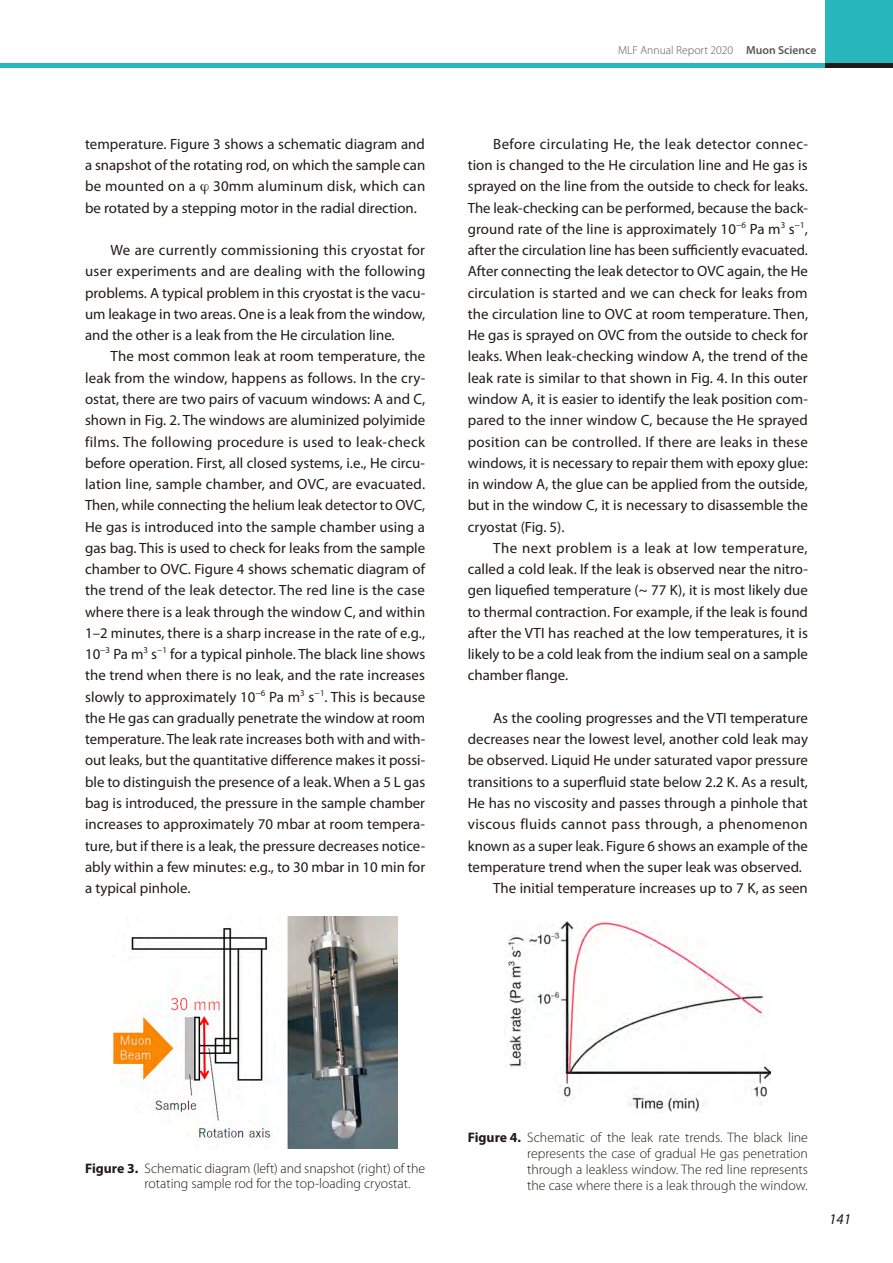
<style>
.page{position:relative;width:893px;height:1263px;background:#fff}
.page>*{position:absolute;margin:0;border:0;box-sizing:border-box;transform-origin:0 0}
.t1{font:14.85px/21.3px "Myriad Pro";color:#231916;text-align:justify}
.t2{font:14.85px "Myriad Pro";letter-spacing:.03em;color:#231916}
.t3{font:italic 14.85px "Myriad Pro";color:#231916}
.t4{font:300 13.8px/15.9px "Myriad Pro";color:#231916}
.t5{font:300 11.7px "Myriad Pro";color:#595857}
.s1{font-weight:600}
.s2{font-weight:700}
</style>
<div class="page">
<img style="left:113px;top:916px;width:285px;height:232px">
<img style="left:504px;top:921px;width:267px;height:192px">
<div style="left:825px;top:0;width:68px;height:64px;background:#28b7bd"></div>
<hr style="left:825px;top:64px;width:68px;height:4px;background:#231916">
<hr style="left:0;top:64px;width:825px;height:4px;background:#28b7bd">
<p class="t1" style="left:85px;top:133px;width:342px">temperature. Figure 3 shows a schematic diagram and a snapshot of the rotating rod, on which the sample can be mounted on a 30mm aluminum disk, which can be rotated by a stepping motor in the radial direction.</p>
<p class="t1" style="left:85px;top:239px;width:342px;text-indent:26px">We are currently commissioning this cryostat for user experiments and are dealing with the following problems. A typical problem in this cryostat is the vacu&shy;um leakage in two areas. One is a leak from the window, and the other is a leak from the He circulation line.</p>
<p class="t1" style="left:85px;top:346px;width:342px;text-indent:26px">The most common leak at room temperature, the leak from the window, happens as follows. In the cry&shy;ostat, there are two pairs of vacuum windows: A and C, shown in Fig. 2. The windows are aluminized polyimide films. The following procedure is used to leak-check before operation. First, all closed systems, i.e., He circu&shy;lation line, sample chamber, and OVC, are evacuated.<br>Then, while connecting the helium leak detector to OVC, He gas is introduced into the sample chamber using a gas bag. This is used to check for leaks from the sample chamber to OVC. Figure 4 shows schematic diagram of the trend of the leak detector. The red line is the case where there is a leak through the window C, and within 1–2 minutes, there is a sharp increase in the rate of e.g., 10<sup>−3</sup> Pa m<sup>3</sup> s<sup>−1</sup> for a typical pinhole. The black line shows the trend when there is no leak, and the rate increases slowly to approximately 10<sup>−6</sup> Pa m<sup>3</sup> s<sup>−1</sup>. This is because the He gas can gradually penetrate the window at room temperature. The leak rate increases both with and with&shy;out leaks, but the quantitative difference makes it possi&shy;ble to distinguish the presence of a leak. When a 5 L gas bag is introduced, the pressure in the sample chamber increases to approximately 70 mbar at room tempera&shy;ture, but if there is a leak, the pressure decreases notice&shy;ably within a few minutes: e.g., to 30 mbar in 10 min for a typical pinhole.</p>
<p class="t5" style="left:618px;top:43px;width:200px">MLF Annual Report 2020 <span class="s1">Muon Science</span></p>
<p class="t1" style="left:468px;top:133px;width:342px;text-indent:26px">Before circulating He, the leak detector connec&shy;tion is changed to the He circulation line and He gas is sprayed on the line from the outside to check for leaks.<br>The leak-checking can be performed, because the back&shy;ground rate of the line is approximately 10<sup>−6</sup> Pa m<sup>3</sup> s<sup>−1</sup>, after the circulation line has been sufficiently evacuated.<br>After connecting the leak detector to OVC again, the He circulation is started and we can check for leaks from the circulation line to OVC at room temperature. Then, He gas is sprayed on OVC from the outside to check for leaks. When leak-checking window A, the trend of the leak rate is similar to that shown in Fig. 4. In this outer window A, it is easier to identify the leak position com&shy;pared to the inner window C, because the He sprayed position can be controlled. If there are leaks in these windows, it is necessary to repair them with epoxy glue: in window A, the glue can be applied from the outside, but in the window C, it is necessary to disassemble the cryostat (Fig. 5).</p>
<p class="t1" style="left:468px;top:537px;width:342px;text-indent:26px">The next problem is a leak at low temperature, called a cold leak. If the leak is observed near the nitro&shy;gen liquefied temperature (~ 77 K), it is most likely due to thermal contraction. For example, if the leak is found after the VTI has reached at the low temperatures, it is likely to be a cold leak from the indium seal on a sample chamber flange.</p>
<p class="t1" style="left:493px;top:707px;width:316px">As the cooling progresses and the VTI temperature</p>
<p class="t1" style="left:468px;top:728px;width:342px">decreases near the lowest level, another cold leak may</p>
<p class="t1" style="left:468px;top:750px;width:342px">be observed. Liquid He under saturated vapor pressure</p>
<p class="t1" style="left:468px;top:771px;width:342px">transitions to a superfluid state below 2.2 K. As a result,</p>
<p class="t1" style="left:468px;top:792px;width:342px">He has no viscosity and passes through a pinhole that</p>
<p class="t2" style="left:468px;top:815px;width:341px">viscous fluids cannot pass through, a phenomenon</p>
<p class="t1" style="left:468px;top:835px;width:342px">known as a super leak. Figure 6 shows an example of the</p>
<p class="t1" style="left:468px;top:856px;width:336px">temperature trend when the super leak was observed.</p>
<p class="t1" style="left:493px;top:877px;width:316px">The initial temperature increases up to 7 K, as seen</p>
<p class="t4" style="left:145px;top:1160px;width:282px;text-indent:-60px"><span class="s2">Figure 3.</span> Schematic diagram (left) and snapshot (right) of the rotating sample rod for the top-loading cryostat.</p>
<p class="t4" style="left:527px;top:1130px;width:282px;text-align:justify;text-indent:-60px"><span class="s2">Figure 4.</span> Schematic of the leak rate trends. The black line represents the case of gradual He gas penetration through a leakless window. The red line represents the case where there is a leak through the window.</p>
<p class="t3" style="left:829px;top:1210px;width:23px">141</p>
</div>
